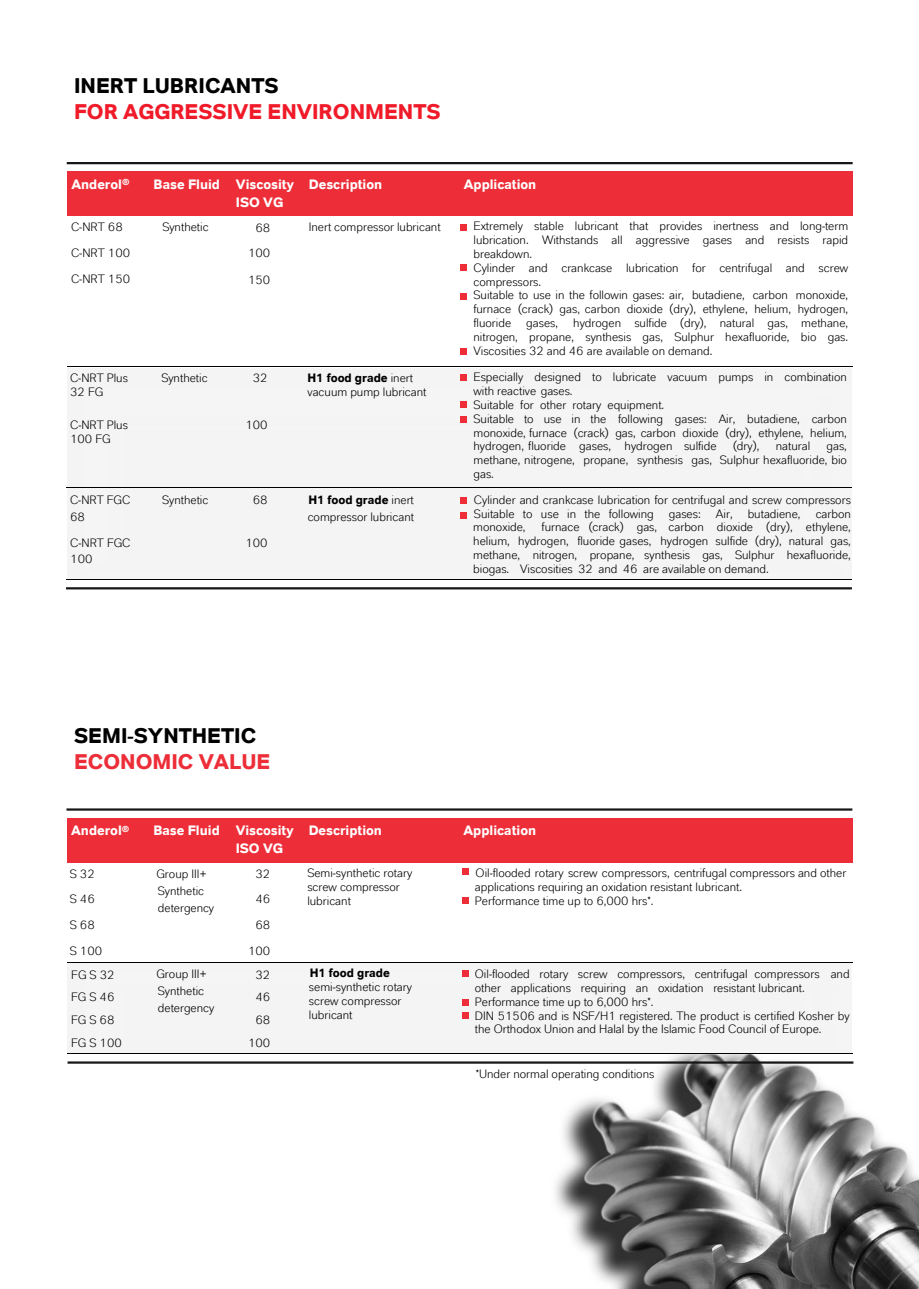
<style>
.page{position:relative;width:919px;height:1289px;background:#fff}
.page>*{position:absolute;margin:0;border:0;box-sizing:border-box;transform-origin:0 0}
.t1{font:700 21.15px "Lanxess";color:#f11a29}
.t2{font:700 21.15px "Lanxess";color:#000}
.t3{font:700 21px "Lanxess";color:#000}
.t4{font:700 21px "Lanxess";color:#ed2e38}
.t5{font:700 13.5px/18.3px "Lanxess";color:#fff}
.t6{font:12px/13.8px "Lanxess";color:#000}
.t7{font:700 12px "Lanxess";color:#000}
.s1{font-weight:700}
</style>
<div class="page">
<img style="left:541px;top:1030px;width:377px;height:258px">
<div style="left:67px;top:963px;width:784px;height:90px;background:#f4f4f4"></div>
<div style="left:67px;top:368px;width:784px;height:211px;background:#f4f4f4"></div>
<div style="left:67px;top:171px;width:82px;height:45px;background:#ed2e38"></div>
<div style="left:149px;top:171px;width:83px;height:45px;background:#ed2e38"></div>
<div style="left:232px;top:171px;width:73px;height:45px;background:#ed2e38"></div>
<div style="left:305px;top:171px;width:154px;height:45px;background:#ed2e38"></div>
<div style="left:459px;top:171px;width:393px;height:45px;background:#ed2e38"></div>
<hr style="left:67px;top:162px;width:785px;height:2px;background:#171717">
<hr style="left:67px;top:366px;width:785px;height:1px;background:#000">
<hr style="left:66px;top:487px;width:785px;height:1px;background:#000">
<hr style="left:66px;top:579px;width:785px;height:1px;background:#000">
<div style="left:460px;top:224px;width:7px;height:6px;background:#ed2e38"></div>
<div style="left:460px;top:264px;width:7px;height:7px;background:#ed2e38"></div>
<div style="left:460px;top:293px;width:7px;height:6px;background:#ed2e38"></div>
<div style="left:460px;top:348px;width:7px;height:7px;background:#ed2e38"></div>
<div style="left:460px;top:374px;width:7px;height:6px;background:#ed2e38"></div>
<div style="left:460px;top:416px;width:7px;height:6px;background:#ed2e38"></div>
<div style="left:460px;top:401px;width:7px;height:6px;background:#ed2e38"></div>
<div style="left:460px;top:512px;width:7px;height:6px;background:#ed2e38"></div>
<div style="left:460px;top:497px;width:7px;height:6px;background:#ed2e38"></div>
<div style="left:67px;top:817px;width:82px;height:45px;background:#ed2e38"></div>
<div style="left:149px;top:817px;width:82px;height:45px;background:#ed2e38"></div>
<div style="left:231px;top:817px;width:73px;height:45px;background:#ed2e38"></div>
<div style="left:304px;top:817px;width:155px;height:45px;background:#ed2e38"></div>
<div style="left:459px;top:817px;width:393px;height:45px;background:#ed2e38"></div>
<hr style="left:67px;top:962px;width:785px;height:1px;background:#000">
<hr style="left:67px;top:1053px;width:785px;height:1px;background:#000">
<hr style="left:66px;top:808px;width:786px;height:2px;background:#171717">
<div style="left:462px;top:970px;width:7px;height:7px;background:#ed2e38"></div>
<div style="left:462px;top:998px;width:7px;height:7px;background:#ed2e38"></div>
<div style="left:462px;top:868px;width:7px;height:7px;background:#ed2e38"></div>
<div style="left:462px;top:1012px;width:7px;height:7px;background:#ed2e38"></div>
<div style="left:462px;top:896px;width:7px;height:7px;background:#ed2e38"></div>
<hr style="left:66px;top:587px;width:785px;height:2px;background:#171717">
<hr style="left:68px;top:1061px;width:785px;height:2px;background:#171717">
<h1 class="t2" style="left:74px;top:73px;width:206px">INERT LUBRICANTS</h1>
<h1 class="t1" style="left:74px;top:99px;width:368px">FOR AGGRESSIVE ENVIRONMENTS</h1>
<p class="t5" style="left:71px;top:174px;width:60px">Anderol<sup>®</sup></p>
<p class="t5" style="left:236px;top:174px;width:60px;text-indent:-82px">Base Fluid Viscosity<br>ISO VG</p>
<p class="t5" style="left:309px;top:174px;width:75px">Description</p>
<p class="t5" style="left:464px;top:174px;width:74px">Application</p>
<p class="t6" style="left:71px;top:220px;width:53px">C-NRT 68</p>
<p class="t6" style="left:162px;top:220px;width:48px">Synthetic</p>
<p class="t6" style="left:255px;top:220px;width:16px">68</p>
<p class="t6" style="left:309px;top:220px;width:133px">Inert compressor lubricant</p>
<p class="t6" style="left:473px;top:219px;width:376px">Extremely stable lubricant that provides inertness and long-term lubrication. Withstands all aggressive gases and resists rapid breakdown.<br>Cylinder and crankcase lubrication for centrifugal and screw compressors.<br>Suitable to use in the followin gases: air, butadiene, carbon monoxide, furnace (crack) gas, carbon dioxide (dry), ethylene, helium, hydrogen, fluoride gases,</p>
<p class="t6" style="left:71px;top:246px;width:60px">C-NRT 100</p>
<p class="t6" style="left:248px;top:246px;width:24px">100</p>
<p class="t6" style="left:71px;top:272px;width:60px">C-NRT 150</p>
<p class="t6" style="left:248px;top:273px;width:24px">150</p>
<p class="t6" style="left:473px;top:316px;width:376px;text-align:justify;text-indent:100px">hydrogen sulfide (dry), natural gas, methane, nitrogen, propane, synthesis gas, Sulphur hexafluoride, bio gas.<br>Viscosities 32 and 46 are available on demand.</p>
<p class="t6" style="left:70px;top:370px;width:59px">C-NRT Plus<br>32 FG</p>
<p class="t6" style="left:161px;top:370px;width:48px">Synthetic</p>
<p class="t6" style="left:253px;top:370px;width:16px">32</p>
<p class="t6" style="left:307px;top:370px;width:120px;line-height:14.4px"><span class="s1">H1 food grade</span> inert vacuum pump lubricant</p>
<p class="t6" style="left:473px;top:370px;width:375px">Especially designed to lubricate vacuum pumps in combination with reactive gases.<br>Suitable for other rotary equipment.<br>Suitable to use in the following gases: Air, butadiene, carbon monoxide, furnace (crack) gas, carbon dioxide (dry), ethylene, helium, hydrogen, fluoride gases, hydrogen sulfide</p>
<p class="t6" style="left:70px;top:418px;width:59px">C-NRT Plus<br>100 FG</p>
<p class="t6" style="left:245px;top:418px;width:24px">100</p>
<p class="t6" style="left:733px;top:439px;width:28px">(dry),</p>
<p class="t6" style="left:775px;top:439px;width:36px">natural</p>
<p class="t6" style="left:473px;top:439px;width:375px;text-align:justify;text-indent:353px">gas, methane, nitrogene, propane, synthesis gas, Sulphur hexafluoride, bio gas.</p>
<p class="t6" style="left:70px;top:492px;width:62px;line-height:16.4px">C-NRT FGC<br>68</p>
<p class="t6" style="left:162px;top:493px;width:48px">Synthetic</p>
<p class="t6" style="left:253px;top:493px;width:16px">68</p>
<p class="t6" style="left:308px;top:492px;width:108px;line-height:16.4px"><span class="s1">H1 food grade</span> inert compressor lubricant</p>
<p class="t6" style="left:474px;top:492px;width:378px">Cylinder and crankcase lubrication for centrifugal and screw compressors<br>Suitable to use in the following gases:</p>
<p class="t6" style="left:716px;top:506px;width:86px">Air, butadiene,</p>
<p class="t6" style="left:815px;top:506px;width:37px">carbon</p>
<p class="t6" style="left:473px;top:520px;width:379px;text-align:justify;text-indent:68px">furnace (crack) gas, carbon dioxide (dry), ethylene, helium, hydrogen, fluoride gases, hydrogen sulfide (dry), natural gas, methane, nitrogen, propane, synthesis gas, Sulphur hexafluoride, biogas. Viscosities 32 and 46 are available on demand.</p>
<p class="t6" style="left:473px;top:520px;width:54px">monoxide,</p>
<p class="t6" style="left:70px;top:534px;width:62px;line-height:16.4px">C-NRT FGC<br>100</p>
<p class="t6" style="left:245px;top:535px;width:24px">100</p>
<h2 class="t3" style="left:74px;top:723px;width:183px">SEMI-SYNTHETIC</h2>
<h2 class="t4" style="left:74px;top:748px;width:198px">ECONOMIC VALUE</h2>
<p class="t5" style="left:71px;top:821px;width:60px">Anderol<sup>®</sup></p>
<p class="t5" style="left:236px;top:821px;width:60px;text-indent:-82px">Base Fluid Viscosity<br>ISO VG</p>
<p class="t5" style="left:308px;top:821px;width:75px">Description</p>
<p class="t5" style="left:463px;top:821px;width:74px">Application</p>
<p class="t6" style="left:70px;top:866px;width:26px">S 32</p>
<p class="t6" style="left:255px;top:866px;width:16px">32</p>
<p class="t6" style="left:307px;top:866px;width:106px">Semi-synthetic rotary screw compressor lubricant</p>
<p class="t6" style="left:475px;top:866px;width:373px">Oil-flooded rotary screw compressors, centrifugal compressors and other applications requiring an oxidation resistant lubricant.</p>
<p class="t6" style="left:156px;top:866px;width:52px">Group III+</p>
<p class="t6" style="left:158px;top:882px;width:58px;line-height:16.6px">Synthetic detergency</p>
<p class="t6" style="left:70px;top:891px;width:26px">S 46</p>
<p class="t6" style="left:255px;top:891px;width:16px">46</p>
<p class="t6" style="left:475px;top:893px;width:180px">Performance time up to 6,000 hrs*.</p>
<p class="t6" style="left:70px;top:917px;width:26px">S 68</p>
<p class="t6" style="left:255px;top:917px;width:16px">68</p>
<p class="t6" style="left:70px;top:943px;width:34px">S 100</p>
<p class="t6" style="left:248px;top:943px;width:24px">100</p>
<p class="t6" style="left:156px;top:966px;width:52px">Group III+</p>
<p class="t6" style="left:255px;top:967px;width:16px">32</p>
<p class="t7" style="left:310px;top:965px;width:82px">H1 food grade</p>
<p class="t6" style="left:309px;top:979px;width:105px">semi-synthetic rotary screw compressor lubricant</p>
<p class="t6" style="left:475px;top:967px;width:376px">Oil-flooded rotary screw compressors, centrifugal compressors and other applications requiring an oxidation resistant lubricant.<br>Performance time up to 6,000 hrs*.<br>DIN 51506 and is NSF/H1 registered. The product is certified Kosher by the Orthodox Union and Halal by the Islamic Food Council of Europe.</p>
<p class="t6" style="left:71px;top:967px;width:45px">FG S 32</p>
<p class="t6" style="left:158px;top:982px;width:58px;line-height:16.6px">Synthetic detergency</p>
<p class="t6" style="left:71px;top:990px;width:45px">FG S 46</p>
<p class="t6" style="left:255px;top:990px;width:16px">46</p>
<p class="t6" style="left:71px;top:1012px;width:45px">FG S 68</p>
<p class="t6" style="left:255px;top:1012px;width:16px">68</p>
<p class="t6" style="left:71px;top:1035px;width:52px">FG S 100</p>
<p class="t6" style="left:248px;top:1035px;width:24px">100</p>
<p class="t6" style="left:475px;top:1067px;width:180px">*Under normal operating conditions</p>
</div>
